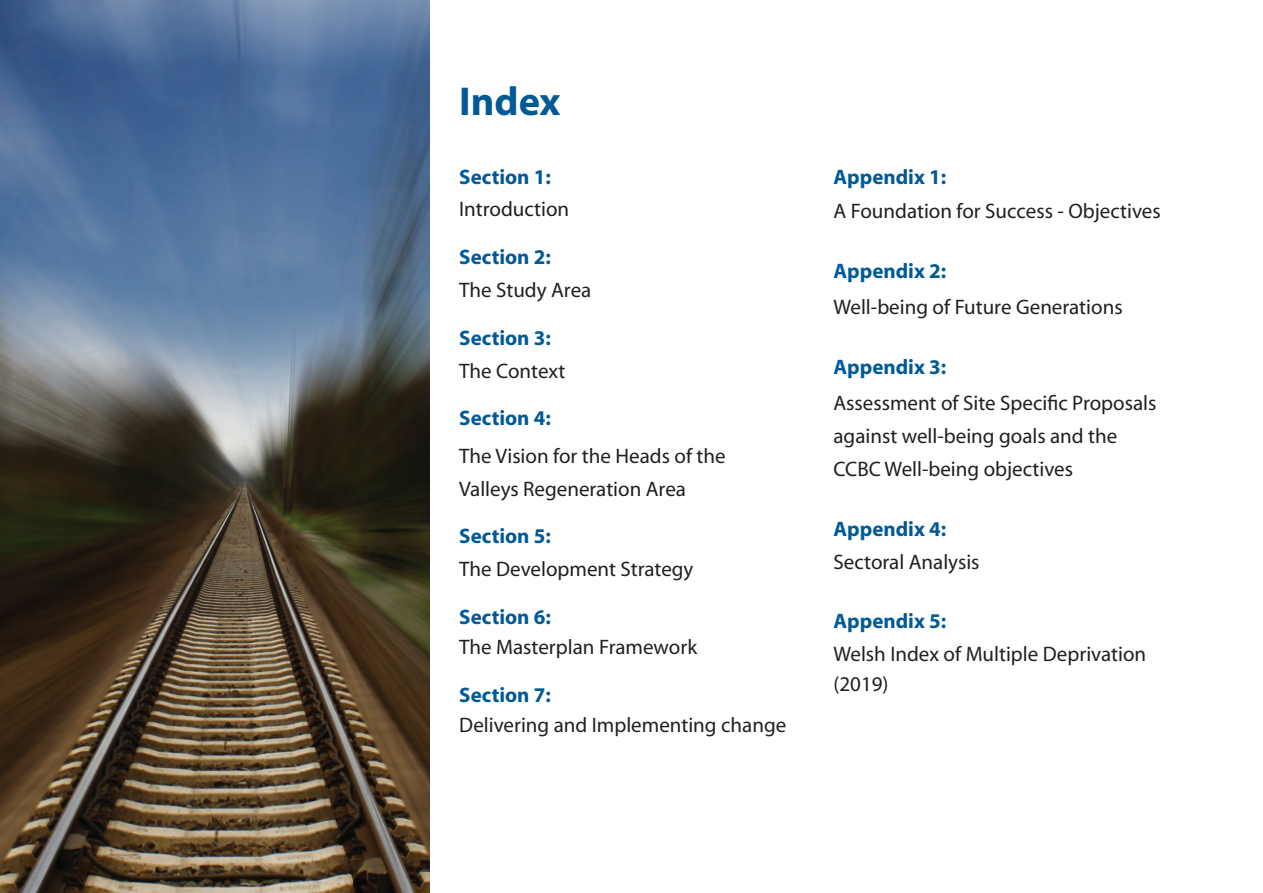
<style>
.page{position:relative;width:1263px;height:893px;background:#fff}
.page>*{position:absolute;margin:0;border:0;box-sizing:border-box;transform-origin:0 0}
.t1{font:700 40.5px "Myriad";color:#005a96}
.t2{font:21px/33px "Myriad";color:#231f20}
.t3{font:700 21px "Myriad";color:#005a96}
.s1{font-weight:700;color:#005a96}
</style>
<div class="page">
<img style="left:0;top:0;width:429px;height:893px">
<h1 class="t1" style="left:459px;top:81px;width:103px">Index</h1>
<p class="t3" style="left:459px;top:166px;width:93px">Section 1:</p>
<p class="t2" style="left:459px;top:194px;width:111px">Introduction</p>
<p class="t3" style="left:459px;top:246px;width:93px">Section 2:</p>
<p class="t2" style="left:459px;top:274px;width:134px">The Study Area</p>
<p class="t3" style="left:459px;top:327px;width:93px">Section 3:</p>
<p class="t2" style="left:459px;top:355px;width:108px">The Context</p>
<p class="t3" style="left:459px;top:407px;width:93px">Section 4:</p>
<p class="t2" style="left:459px;top:440px;width:268px">The Vision for the Heads of the<br>Valleys Regeneration Area</p>
<h3 class="t3" style="left:459px;top:525px;width:93px">Section 5:</h3>
<p class="t2" style="left:459px;top:553px;width:236px">The Development Strategy</p>
<h3 class="t3" style="left:459px;top:606px;width:93px">Section 6:</h3>
<p class="t2" style="left:459px;top:631px;width:239px">The Masterplan Framework</p>
<h3 class="t3" style="left:459px;top:684px;width:93px">Section 7:</h3>
<p class="t2" style="left:459px;top:709px;width:328px">Delivering and Implementing change</p>
<p class="t2" style="left:833px;top:160px;width:329px;line-height:34.5px"><span class="s1">Appendix 1:<br></span>A Foundation for Success - Objectives</p>
<p class="t2" style="left:833px;top:254px;width:291px;line-height:36px"><span class="s1">Appendix 2:<br></span>Well-being of Future Generations</p>
<p class="t2" style="left:833px;top:350px;width:324px;line-height:36px"><span class="s1">Appendix 3:<br></span>Assessment of Site Specific Proposals</p>
<p class="t2" style="left:833px;top:420px;width:285px">against well-being goals and the<br>CCBC Well-being objectives</p>
<p class="t2" style="left:833px;top:513px;width:148px"><span class="s1">Appendix 4:<br></span>Sectoral Analysis</p>
<p class="t2" style="left:833px;top:606px;width:314px"><span class="s1">Appendix 5:<br></span>Welsh Index of Multiple Deprivation</p>
<p class="t2" style="left:833px;top:668px;width:57px">(2019)</p>
</div>
